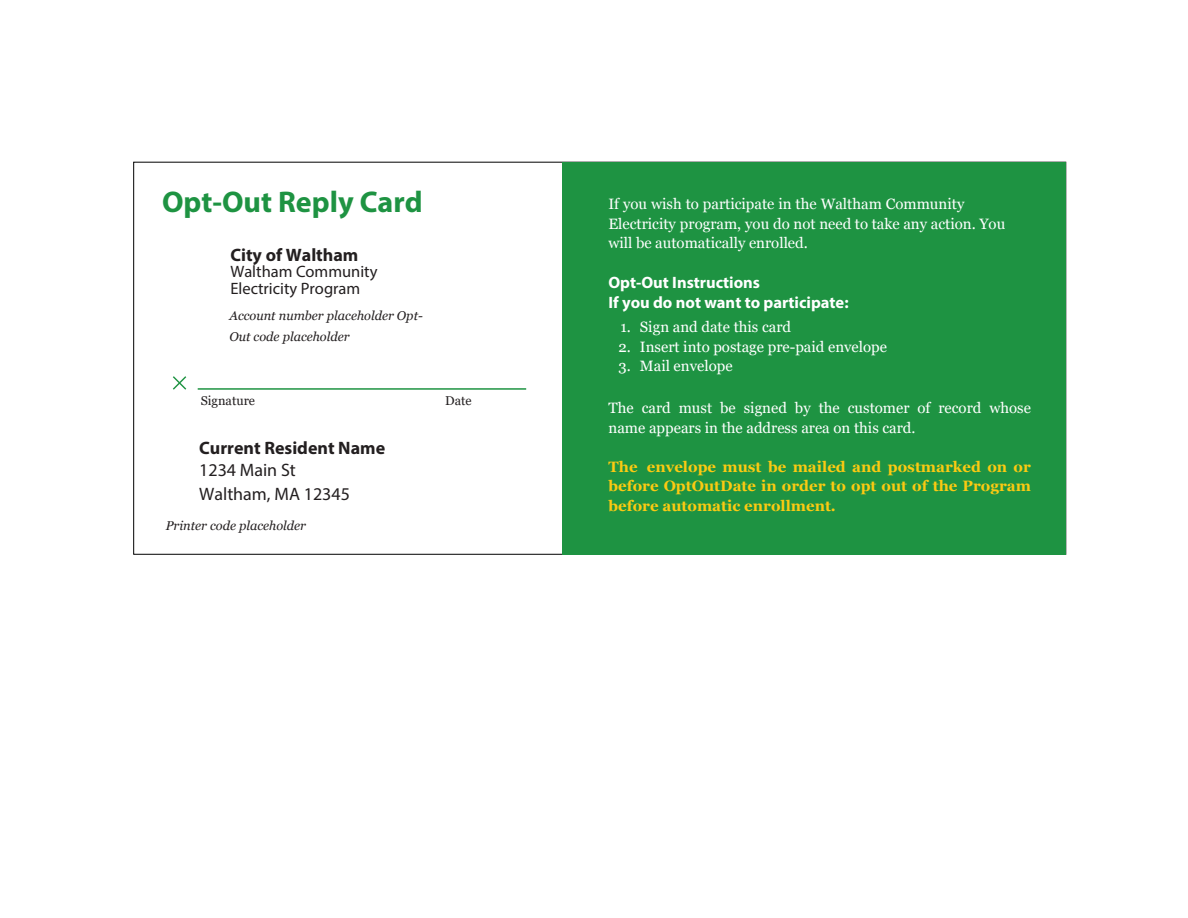
<style>
.page{position:relative;width:1188px;height:918px;background:#fff}
.page>*{position:absolute;margin:0;border:0;box-sizing:border-box;transform-origin:0 0}
.t1{font:700 30px "Myriad Pro";color:#1e9342}
.t2{font:18px/23.2px "Myriad Pro";color:#231f20}
.t3{font:700 18px "Myriad Pro";color:#231f20}
.t4{font:700 16.5px/20.2px "Myriad Pro";color:#fff}
.t5{font:16.5px/17px "Myriad Pro";color:#231f20}
.t6{font:15px/19.5px "Georgia";color:#fff}
.t7{font:700 15px/19.5px "Georgia";color:#fcca12;text-align:justify}
.t8{font:italic 12.75px/21.6px "Georgia";color:#231f20}
.t9{font:12.75px "Georgia";color:#231f20}
.s1{font-style:inherit}
.s2{font-weight:700}
</style>
<div class="page">
<div style="left:562px;top:162px;width:504px;height:392px;background:#1e9342"></div>
<hr style="left:198px;top:388px;width:328px;height:2px;background:#1e9342">
<svg style="left:173px;top:376px;width:13px;height:14px"></svg>
<p class="t1" style="left:162px;top:182px;width:262px">Opt-Out Reply Card</p>
<p class="t6" style="left:608px;top:194px;width:398px">If you wish to participate in the Waltham Community<br>Electricity program, you do not need to take any action. You will be automatically enrolled.</p>
<p class="t4" style="left:608px;top:272px;width:242px">Opt-Out Instructions<br>If you do not want to participate:</p>
<p class="t6" style="left:620px;top:317px;width:172px">1. Sign and date this card</p>
<p class="t6" style="left:618px;top:336px;width:270px">2. Insert into postage pre-paid envelope</p>
<p class="t6" style="left:619px;top:356px;width:116px">3. Mail envelope</p>
<p class="t6" style="left:609px;top:399px;width:424px">The card must be signed by the customer of record whose name appears in the address area on this card.</p>
<p class="t7" style="left:609px;top:456px;width:424px"><span class="s1">The</span> envelope must be mailed and postmarked on or before OptOutDate in order to opt out of the Program before automatic enrollment.</p>
<p class="t3" style="left:230px;top:243px;width:130px">City of Waltham</p>
<p class="t5" style="left:230px;top:262px;width:149px">Waltham Community<br>Electricity Program</p>
<p class="t8" style="left:230px;top:305px;width:195px">Account number placeholder Opt-<br>Out code placeholder</p>
<p class="t9" style="left:201px;top:392px;width:56px">Signature</p>
<p class="t2" style="left:199px;top:436px;width:188px"><span class="s2">Current Resident Name<br></span>1234 Main St<br>Waltham, MA 12345</p>
<p class="t9" style="left:445px;top:392px;width:28px">Date</p>
<p class="t8" style="left:166px;top:515px;width:142px">Printer code placeholder</p>
</div>
